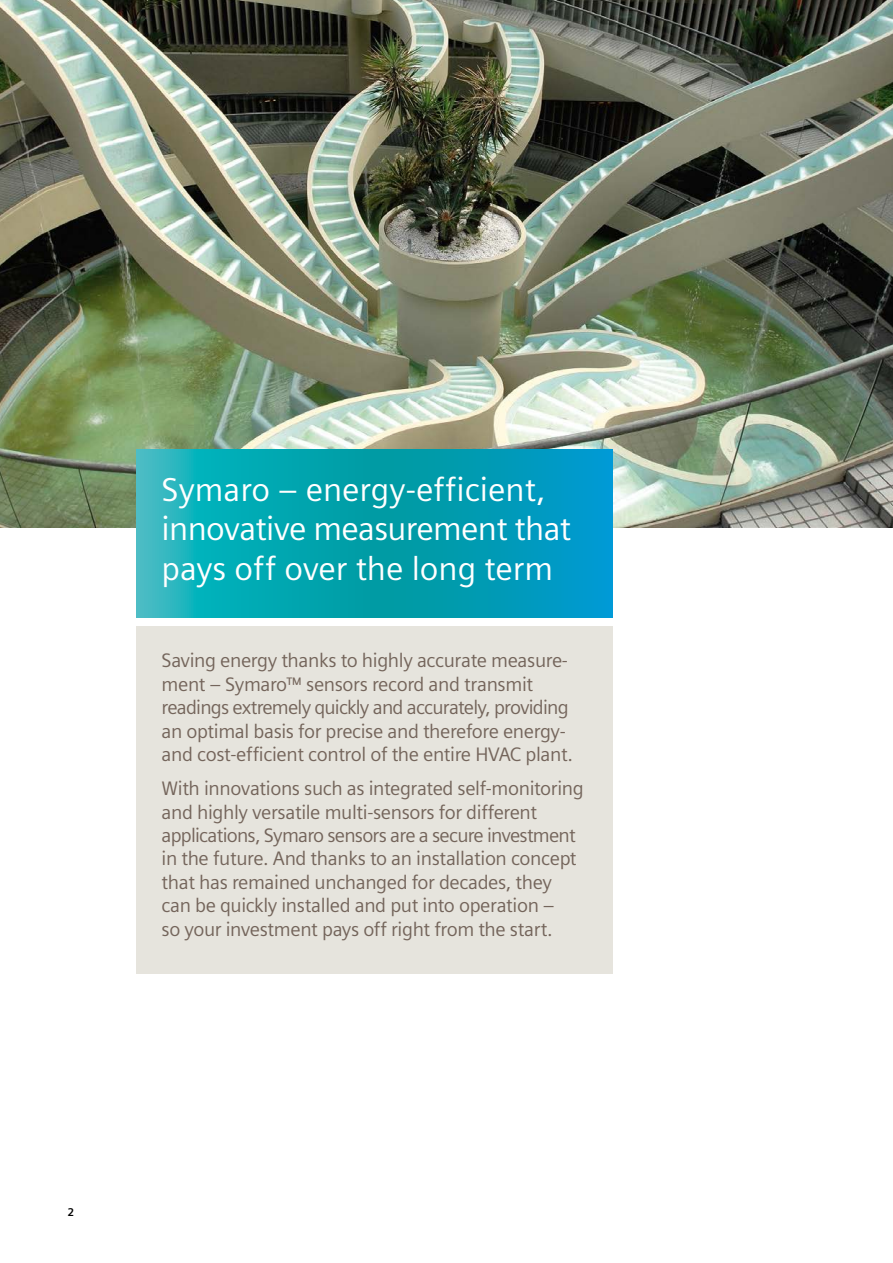
<style>
.page{position:relative;width:893px;height:1263px;background:#fff}
.page>*{position:absolute;margin:0;border:0;box-sizing:border-box;transform-origin:0 0}
.t1{font:33px/39.6px "Siemens Sans";letter-spacing:-.01em;color:#fff}
.t2{font:19.5px/23.4px "Siemens Sans";letter-spacing:-.02em;color:#74655b}
.t3{font:700 11.25px "Siemens Sans";color:#000}
</style>
<div class="page">
<img style="left:0;top:0;width:893px;height:527px">
<svg style="left:136px;top:450px;width:476px;height:168px"></svg>
<div style="left:136px;top:627px;width:476px;height:347px;background:#e6e4dd"></div>
<h1 class="t1" style="left:162px;top:470px;width:411px">Symaro – energy-efficient, innovative measurement that pays off over the long term</h1>
<p class="t2" style="left:162px;top:649px;width:413px">Saving energy thanks to highly accurate measure&shy;ment – Symaro™ sensors record and transmit readings extremely quickly and accurately, providing an optimal basis for precise and therefore energy&shy;and cost-efficient control of the entire HVAC plant.</p>
<p class="t2" style="left:162px;top:777px;width:424px">With innovations such as integrated self-monitoring and highly versatile multi-sensors for different applications, Symaro sensors are a secure investment in the future. And thanks to an installation concept that has remained unchanged for decades, they can be quickly installed and put into operation –<br>so your investment pays off right from the start.</p>
<p class="t3" style="left:68px;top:1206px;width:7px">2</p>
</div>
